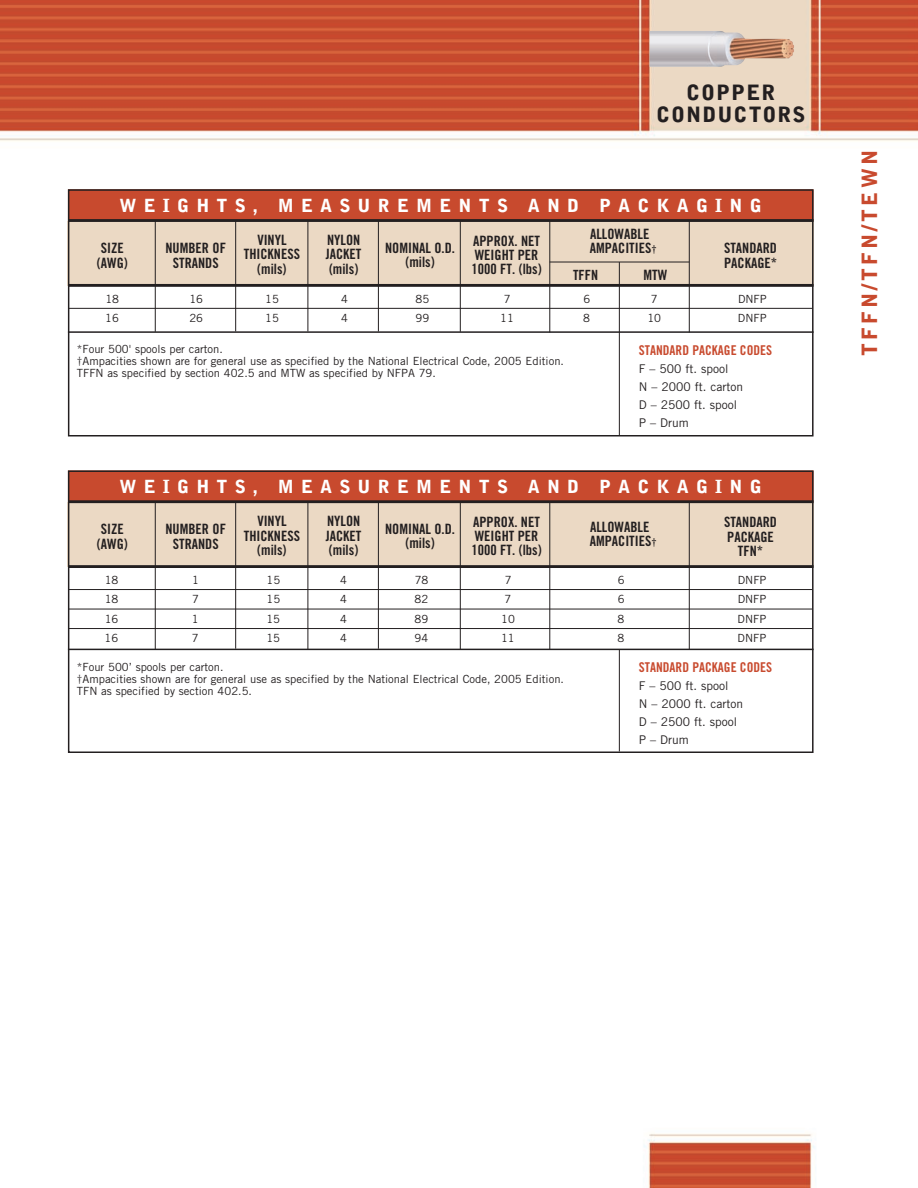
<style>
.page{position:relative;width:918px;height:1188px;background:#fff}
.page>*{position:absolute;margin:0;border:0;box-sizing:border-box;transform-origin:0 0}
.t1{font:900 21px/22.5px "Bell Gothic Std";letter-spacing:.05em;color:#231f20;text-align:center}
.t2{font:900 21px "Bell Gothic Std";letter-spacing:.15em;color:#c84a2e}
.t3{font:900 18px "Bell Gothic Std";letter-spacing:.4em;color:#fff}
.t4{font:14.25px/14.2px "Trade Gothic LT Std Bd Cn 20";color:#231f20}
.t5{font:14.1px "Trade Gothic LT Std Bd Cn 20";color:#231f20}
.t6{font:13.5px "Trade Gothic LT Std Bd Cn 20";color:#c84a2e}
.t7{font:12px/18px "Trade Gothic LT Std";color:#231f20}
.t8{font:11.25px/12px "Trade Gothic LT Std";color:#231f20}
.s1{font-size:10.5px}
</style>
<div class="page">
<img style="left:0;top:0;width:918px;height:1188px">
<img style="left:650px;top:31px;width:144px;height:36px">
<div style="left:68px;top:189px;width:746px;height:32px;background:#c84a2e"></div>
<div style="left:68px;top:222px;width:746px;height:64px;background:#ebd9c4"></div>
<hr style="left:69px;top:284px;width:745px;height:3px;background:#231f20">
<hr style="left:69px;top:308px;width:743px;height:1px;background:#231f20">
<hr style="left:69px;top:219px;width:745px;height:3px;background:#231f20">
<hr style="left:68px;top:331px;width:746px;height:2px;background:#231f20">
<hr style="left:155px;top:221px;width:1px;height:111px;background:#231f20">
<hr style="left:235px;top:221px;width:1px;height:110px;background:#231f20">
<hr style="left:308px;top:221px;width:1px;height:110px;background:#231f20">
<hr style="left:378px;top:221px;width:1px;height:110px;background:#231f20">
<hr style="left:460px;top:221px;width:1px;height:111px;background:#231f20">
<hr style="left:550px;top:221px;width:1px;height:111px;background:#231f20">
<hr style="left:550px;top:262px;width:139px;height:1px;background:#231f20">
<hr style="left:689px;top:221px;width:1px;height:111px;background:#231f20">
<hr style="left:619px;top:262px;width:1px;height:174px;background:#231f20">
<div style="left:68px;top:189px;width:746px;height:247px;border:2px solid #231f20"></div>
<div style="left:68px;top:470px;width:746px;height:33px;background:#c84a2e"></div>
<div style="left:68px;top:503px;width:746px;height:64px;background:#ebd9c4"></div>
<hr style="left:69px;top:565px;width:745px;height:3px;background:#231f20">
<hr style="left:69px;top:589px;width:743px;height:1px;background:#231f20">
<hr style="left:69px;top:609px;width:743px;height:1px;background:#231f20">
<hr style="left:69px;top:628px;width:743px;height:1px;background:#231f20">
<hr style="left:69px;top:500px;width:745px;height:3px;background:#231f20">
<hr style="left:68px;top:649px;width:746px;height:1px;background:#231f20">
<hr style="left:155px;top:502px;width:1px;height:148px;background:#231f20">
<hr style="left:235px;top:502px;width:1px;height:147px;background:#231f20">
<hr style="left:308px;top:502px;width:1px;height:147px;background:#231f20">
<hr style="left:378px;top:502px;width:1px;height:147px;background:#231f20">
<hr style="left:460px;top:502px;width:1px;height:148px;background:#231f20">
<hr style="left:550px;top:502px;width:1px;height:148px;background:#231f20">
<hr style="left:689px;top:502px;width:1px;height:147px;background:#231f20">
<hr style="left:619px;top:649px;width:1px;height:102px;background:#231f20">
<div style="left:68px;top:470px;width:746px;height:283px;border:2px solid #231f20"></div>
<h1 class="t1" style="left:656px;top:81px;width:151px">COPPER<br>CONDUCTORS</h1>
<h2 class="t3" style="left:120px;top:195px;width:644px">WEIGHTS, MEASUREMENTS AND PACKAGING</h2>
<p class="t4" style="left:385px;top:241px;width:8px">NOMINAL</p>
<p class="t4" style="left:590px;top:227px;width:7px">ALLO</p>
<p class="t4" style="left:615px;top:227px;width:30px">WABLE</p>
<p class="t4" style="left:590px;top:241px;width:8px">AMPACI</p>
<p class="t4" style="left:629px;top:241px;width:29px">TIES<span class="s1">†</span></p>
<p class="t5" style="left:573px;top:266px;width:13px">TFFN</p>
<p class="t4" style="left:643px;top:268px;width:25px">MTW</p>
<p class="t4" style="left:166px;top:241px;width:62px;text-align:center">NUMBER OF<br>STRANDS</p>
<p class="t4" style="left:326px;top:233px;width:37px">NYLON<br>JAC KET (MILS)</p>
<p class="t4" style="left:473px;top:233px;width:8px">APPRO</p>
<p class="t4" style="left:257px;top:233px;width:13px">VINYL</p>
<p class="t4" style="left:244px;top:247px;width:38px">THIC KNESS</p>
<p class="t4" style="left:257px;top:261px;width:31px">(MILS)</p>
<p class="t4" style="left:471px;top:233px;width:72px;text-indent:37px">X. NET<br>WEI GHT PER<br>1000 FT. (LBS)</p>
<p class="t4" style="left:405px;top:241px;width:51px;text-indent:29px">O.D. (MILS)</p>
<p class="t4" style="left:97px;top:241px;width:32px">SIZE (AWG)</p>
<p class="t4" style="left:724px;top:241px;width:55px">STANDARD<br>PAC KAGE*</p>
<p class="t8" style="left:105px;top:293px;width:15px">18</p>
<p class="t8" style="left:189px;top:293px;width:15px">16</p>
<p class="t8" style="left:265px;top:293px;width:15px">15</p>
<p class="t8" style="left:341px;top:293px;width:8px">4</p>
<p class="t8" style="left:416px;top:293px;width:15px">85</p>
<p class="t8" style="left:504px;top:293px;width:8px">7</p>
<p class="t8" style="left:583px;top:293px;width:8px">6</p>
<p class="t8" style="left:651px;top:293px;width:8px">7</p>
<p class="t8" style="left:738px;top:293px;width:30px">DNFP</p>
<p class="t8" style="left:105px;top:312px;width:15px">16</p>
<p class="t8" style="left:189px;top:312px;width:15px">26</p>
<p class="t8" style="left:265px;top:312px;width:15px">15</p>
<p class="t8" style="left:341px;top:312px;width:8px">4</p>
<p class="t8" style="left:416px;top:312px;width:15px">99</p>
<p class="t8" style="left:500px;top:312px;width:15px">11</p>
<p class="t8" style="left:583px;top:312px;width:8px">8</p>
<p class="t8" style="left:647px;top:312px;width:15px">10</p>
<p class="t8" style="left:738px;top:312px;width:30px">DNFP</p>
<p class="t8" style="left:77px;top:343px;width:489px">*Four 500' spools per carton.<br>†Ampacities shown are for general use as specified by the National Electrical Code, 2005 Edition.<br>TFFN as specified by section 402.5 and MTW as specified by NFPA 79.</p>
<p class="t6" style="left:639px;top:342px;width:19px">STANDARD</p>
<p class="t6" style="left:692px;top:342px;width:55px">PACKAGE CODES</p>
<p class="t7" style="left:639px;top:359px;width:106px">F – 500 ft. spool<br>N – 2000 ft. carton<br>D – 2500 ft. spool<br>P – Drum</p>
<h2 class="t3" style="left:120px;top:476px;width:644px">WEIGHTS, MEASUREMENTS AND PACKAGING</h2>
<p class="t4" style="left:385px;top:522px;width:8px">NOMINAL</p>
<p class="t4" style="left:166px;top:522px;width:62px;text-align:center">NUMBER OF<br>STRANDS</p>
<p class="t4" style="left:326px;top:514px;width:37px">NYLON<br>JAC KET (MILS)</p>
<p class="t4" style="left:473px;top:515px;width:8px">APPRO</p>
<p class="t4" style="left:257px;top:514px;width:13px">VINYL</p>
<p class="t4" style="left:244px;top:528px;width:38px">THIC KNESS</p>
<p class="t4" style="left:257px;top:543px;width:31px">(MILS)</p>
<p class="t4" style="left:471px;top:515px;width:72px;text-indent:37px">X. NET<br>WEI GHT PER<br>1000 FT. (LBS)</p>
<p class="t4" style="left:590px;top:520px;width:7px">ALLO</p>
<p class="t4" style="left:615px;top:520px;width:30px">WABLE</p>
<p class="t4" style="left:724px;top:515px;width:20px">STANDARD</p>
<p class="t4" style="left:727px;top:529px;width:47px">PACKAGE</p>
<p class="t4" style="left:738px;top:544px;width:27px">TFN*</p>
<p class="t4" style="left:405px;top:522px;width:51px;text-indent:29px">O.D. (MILS)</p>
<p class="t4" style="left:97px;top:522px;width:32px">SIZE (AWG)</p>
<p class="t4" style="left:590px;top:534px;width:8px">AMPACI</p>
<p class="t4" style="left:629px;top:534px;width:29px">TIES<span class="s1">†</span></p>
<p class="t8" style="left:105px;top:574px;width:15px">18</p>
<p class="t8" style="left:192px;top:574px;width:8px">1</p>
<p class="t8" style="left:266px;top:574px;width:15px">15</p>
<p class="t8" style="left:340px;top:574px;width:8px">4</p>
<p class="t8" style="left:415px;top:574px;width:15px">78</p>
<p class="t8" style="left:505px;top:574px;width:8px">7</p>
<p class="t8" style="left:618px;top:574px;width:8px">6</p>
<p class="t8" style="left:738px;top:574px;width:30px">DNFP</p>
<p class="t8" style="left:105px;top:593px;width:15px">18</p>
<p class="t8" style="left:192px;top:593px;width:8px">7</p>
<p class="t8" style="left:266px;top:593px;width:15px">15</p>
<p class="t8" style="left:340px;top:593px;width:8px">4</p>
<p class="t8" style="left:415px;top:593px;width:15px">82</p>
<p class="t8" style="left:505px;top:593px;width:8px">7</p>
<p class="t8" style="left:618px;top:593px;width:8px">6</p>
<p class="t8" style="left:738px;top:593px;width:30px">DNFP</p>
<p class="t8" style="left:105px;top:613px;width:15px">16</p>
<p class="t8" style="left:192px;top:613px;width:8px">1</p>
<p class="t8" style="left:266px;top:613px;width:15px">15</p>
<p class="t8" style="left:340px;top:613px;width:8px">4</p>
<p class="t8" style="left:415px;top:613px;width:15px">89</p>
<p class="t8" style="left:501px;top:613px;width:15px">10</p>
<p class="t8" style="left:618px;top:613px;width:8px">8</p>
<p class="t8" style="left:738px;top:613px;width:30px">DNFP</p>
<p class="t8" style="left:105px;top:632px;width:15px">16</p>
<p class="t8" style="left:192px;top:632px;width:8px">7</p>
<p class="t8" style="left:266px;top:632px;width:15px">15</p>
<p class="t8" style="left:340px;top:632px;width:8px">4</p>
<p class="t8" style="left:415px;top:632px;width:15px">94</p>
<p class="t8" style="left:501px;top:632px;width:15px">11</p>
<p class="t8" style="left:618px;top:632px;width:8px">8</p>
<p class="t8" style="left:738px;top:632px;width:30px">DNFP</p>
<p class="t8" style="left:77px;top:661px;width:489px">*Four 500’ spools per carton.<br>†Ampacities shown are for general use as specified by the National Electrical Code, 2005 Edition.<br>TFN as specified by section 402.5.</p>
<p class="t6" style="left:639px;top:659px;width:19px">STANDARD</p>
<p class="t6" style="left:692px;top:659px;width:55px">PACKAGE CODES</p>
<p class="t7" style="left:639px;top:677px;width:106px">F – 500 ft. spool<br>N – 2000 ft. carton<br>D – 2500 ft. spool<br>P – Drum</p>
<h1 class="t2" style="left:857px;top:356px;width:207px;rotate:-90deg">TFFN/TFN/TEWN</h1>
</div>
